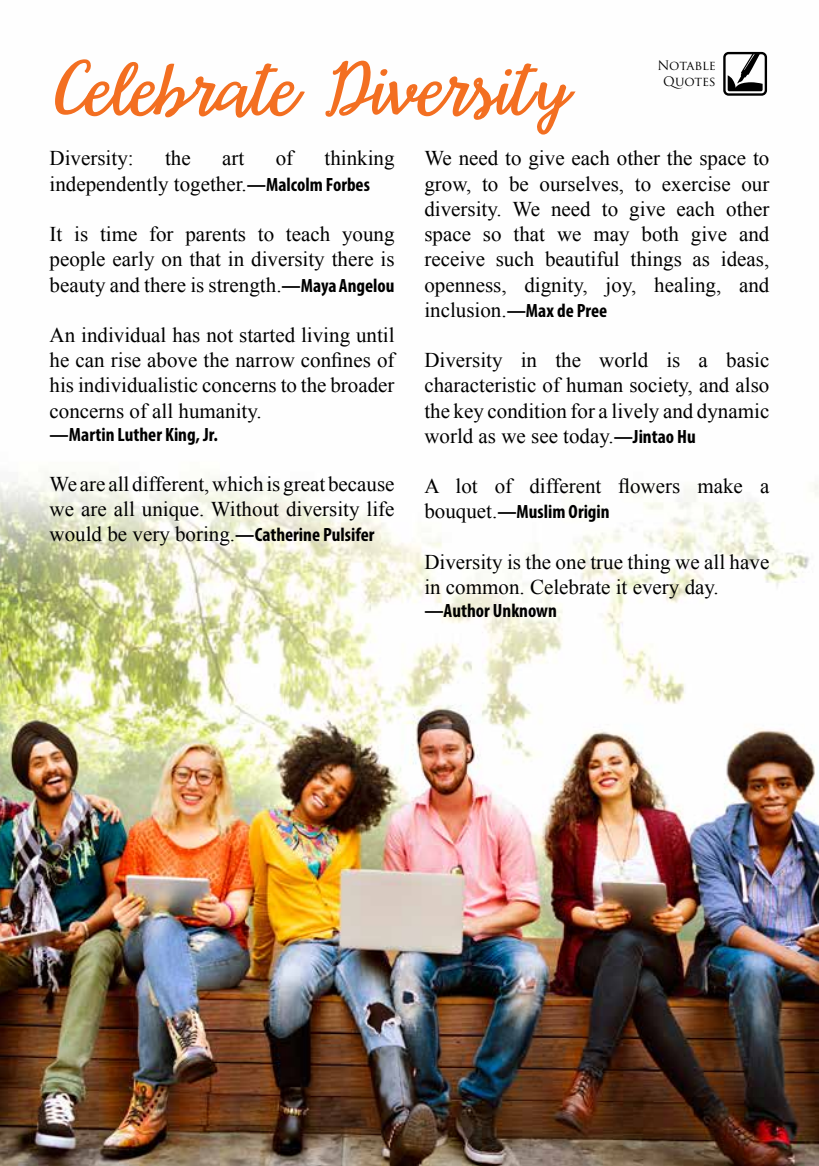
<style>
.page{position:relative;width:819px;height:1166px;background:#fff}
.page>*{position:absolute;margin:0;border:0;box-sizing:border-box;transform-origin:0 0}
.t1{font:italic 73.5px "Daydreamer";color:#f36f21;scale:1.1 1}
.t2{font:21px/25.2px "Times New Roman";color:#000;text-align:justify}
.t3{font:700 condensed 19.25px "Myriad Pro";color:#000}
.t4{font:12.78px/16.1px "Trajan Pro";letter-spacing:-.01em;color:#000;text-align:center}
.s1{font-family:"Myriad Pro";font-weight:700;font-stretch:condensed;font-size:19.25px}
.s2{font-family:"Times New Roman";font-weight:400;font-stretch:normal;font-size:21px}
</style>
<div class="page">
<img style="left:0;top:51px;width:819px;height:1115px">
<div style="left:723px;top:52px;width:44px;height:44px;border:2px solid #000;border-radius:4px"></div>
<svg style="left:727px;top:53px;width:35px;height:38px"></svg>
<svg style="left:54px;top:58px;width:252px;height:61px"></svg>
<svg style="left:325px;top:60px;width:252px;height:75px"></svg>
<h1 class="t1" style="left:50px;top:48px;width:472px">CelebrateDiversity</h1>
<p class="t2" style="left:50px;top:145px;width:85px">Diversity:</p>
<p class="t2" style="left:165px;top:145px;width:27px">the</p>
<p class="t2" style="left:222px;top:145px;width:24px">art</p>
<p class="t2" style="left:276px;top:145px;width:19px">of</p>
<p class="t4" style="left:657px;top:59px;width:60px">Notable<br>Quotes</p>
<p class="t2" style="left:424px;top:145px;width:346px">We need to give each other the space to grow, to be ourselves, to exercise our diversity. We need to give each other space so that we may both give and receive such beautiful things as ideas, openness, dignity, joy, healing, and inclusion.<span class="s1">—Max de Pree</span></p>
<p class="t2" style="left:424px;top:347px;width:346px">Diversity in the world is a basic characteristic of human society, and also the key condition for a lively and dynamic world as we see today.<span class="s1">—Jintao Hu</span></p>
<p class="t2" style="left:424px;top:473px;width:346px">A lot of different flowers make a</p>
<p class="t3" style="left:424px;top:500px;width:187px"><span class="s2">bouquet.</span>—Muslim Origin</p>
<p class="t2" style="left:424px;top:549px;width:346px">Diversity is the one true thing we all have in common. Celebrate it every day.</p>
<p class="t3" style="left:424px;top:599px;width:134px">—Author Unknown</p>
<p class="t2" style="left:50px;top:145px;width:346px;text-indent:275px">thinking independently together.<span class="s1">—Malcolm Forbes</span></p>
<p class="t2" style="left:50px;top:221px;width:346px">It is time for parents to teach young people early on that in diversity there is beauty and there is strength.<span class="s1">—Maya Angelou</span></p>
<p class="t2" style="left:50px;top:322px;width:346px">An individual has not started living until he can rise above the narrow confines of his individualistic concerns to the broader concerns of all humanity.</p>
<p class="t3" style="left:50px;top:422px;width:170px">—Martin Luther King, Jr.</p>
<p class="t2" style="left:50px;top:471px;width:346px">We are all different, which is great because we are all unique. Without diversity life would be very boring.<span class="s1">—Catherine Pulsifer</span></p>
</div>
